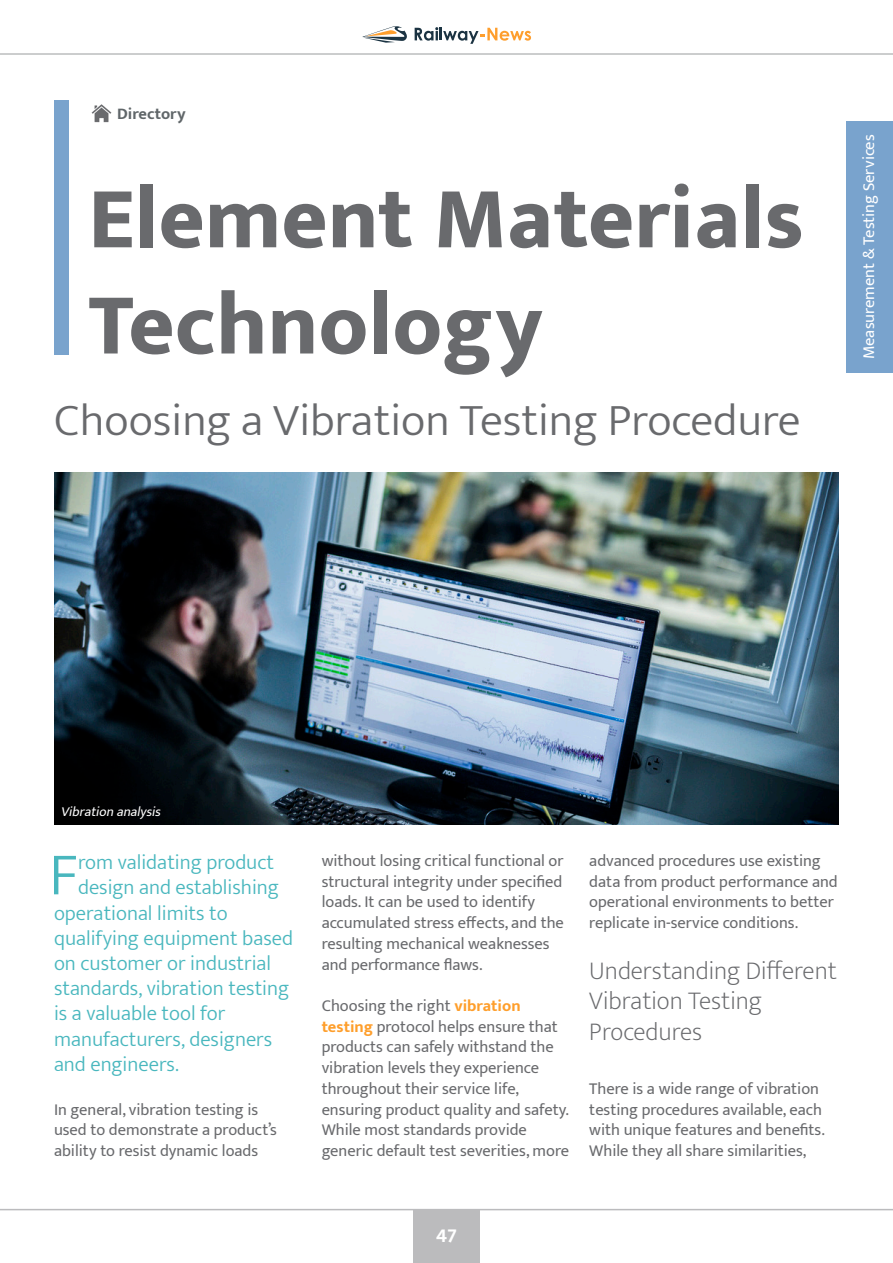
<style>
.page{position:relative;width:893px;height:1263px;background:#fff}
.page>*{position:absolute;margin:0;border:0;box-sizing:border-box;transform-origin:0 0}
.t1{font:800 88.5px/106.2px "Mukta";color:#696a6d}
.t2{font:300 61.05px "Mukta";color:#49b7be}
.t3{font:300 45px "Mukta";color:#696a6d}
.t4{font:200 25.5px/30.6px "Mukta";color:#696a6d}
.t5{font:300 21px "Mukta";color:#49b7be}
.t6{font:700 21px "Mukta Mahee";color:#fff}
.t7{font:16.5px/20.7px "Mukta";color:#696a6d}
.t8{font:16.5px "Mukta";color:#fff}
.t9{font:700 16.5px "Mukta";color:#606669}
.t10{font:italic 13.5px "Mukta";color:#fff}
.s1{font-weight:700;color:#fe9e2b}
</style>
<div class="page">
<svg style="left:362px;top:26px;width:45px;height:17px"></svg>
<svg style="left:415px;top:27px;width:116px;height:17px"></svg>
<div style="left:413px;top:1209px;width:67px;height:54px;background:#bbbbbd"></div>
<hr style="left:0;top:1209px;width:893px;height:1px;background:#bbbbbd">
<hr style="left:0;top:53px;width:893px;height:2px;background:#bbbdbe">
<img style="left:91px;top:104px;width:20px;height:19px">
<div style="left:54px;top:100px;width:14px;height:255px;background:#79a3cd"></div>
<img style="left:54px;top:473px;width:785px;height:352px">
<div style="left:846px;top:121px;width:47px;height:252px;background:#79a3cd"></div>
<p class="t9" style="left:117px;top:103px;width:70px">Directory</p>
<p class="t1" style="left:88px;top:164px;width:717px">Element Materials<br>Technology</p>
<p class="t3" style="left:54px;top:393px;width:748px">Choosing a Vibration Testing Procedure</p>
<p class="t8" style="left:859px;top:359px;width:226px;rotate:-90deg">Measurement &amp; Testing Services</p>
<p class="t10" style="left:61px;top:803px;width:105px">Vibrationanalysis</p>
<p class="t2" style="left:49px;top:837px;width:30px">F</p>
<p class="t5" style="left:78px;top:849px;width:197px">rom validating product</p>
<p class="t5" style="left:78px;top:875px;width:202px">design and establishing</p>
<p class="t5" style="left:54px;top:900px;width:175px">operational limits to</p>
<p class="t5" style="left:54px;top:925px;width:240px">qualifying equipment based</p>
<p class="t5" style="left:54px;top:950px;width:219px">on customer or industrial</p>
<p class="t5" style="left:54px;top:975px;width:237px">standards, vibration testing</p>
<p class="t5" style="left:54px;top:1001px;width:173px">is a valuable tool for</p>
<p class="t5" style="left:54px;top:1026px;width:220px">manufacturers, designers</p>
<p class="t5" style="left:54px;top:1051px;width:126px">and engineers.</p>
<p class="t7" style="left:54px;top:1098px;width:224px">In general, vibration testing is used to demonstrate a product’s ability to resist dynamic loads</p>
<p class="t7" style="left:322px;top:850px;width:244px">without losing critical functional or structural integrity under specified loads. It can be used to identify accumulated stress effects, and the resulting mechanical weaknesses and performance flaws.</p>
<p class="t7" style="left:322px;top:995px;width:249px">Choosing the right <span class="s1">vibration testing</span> protocol helps ensure that products can safely withstand the vibration levels they experience throughout their service life, ensuring product quality and safety.<br>While most standards provide generic default test severities, more</p>
<p class="t7" style="left:589px;top:850px;width:250px">advanced procedures use existing data from product performance and operational environments to better replicate in-service conditions.</p>
<p class="t4" style="left:589px;top:955px;width:249px">Understanding Different<br>Vibration Testing<br>Procedures</p>
<p class="t7" style="left:589px;top:1078px;width:237px">There is a wide range of vibration testing procedures available, each with unique features and benefits.<br>While they all share similarities,</p>
<p class="t6" style="left:436px;top:1222px;width:22px">47</p>
</div>
